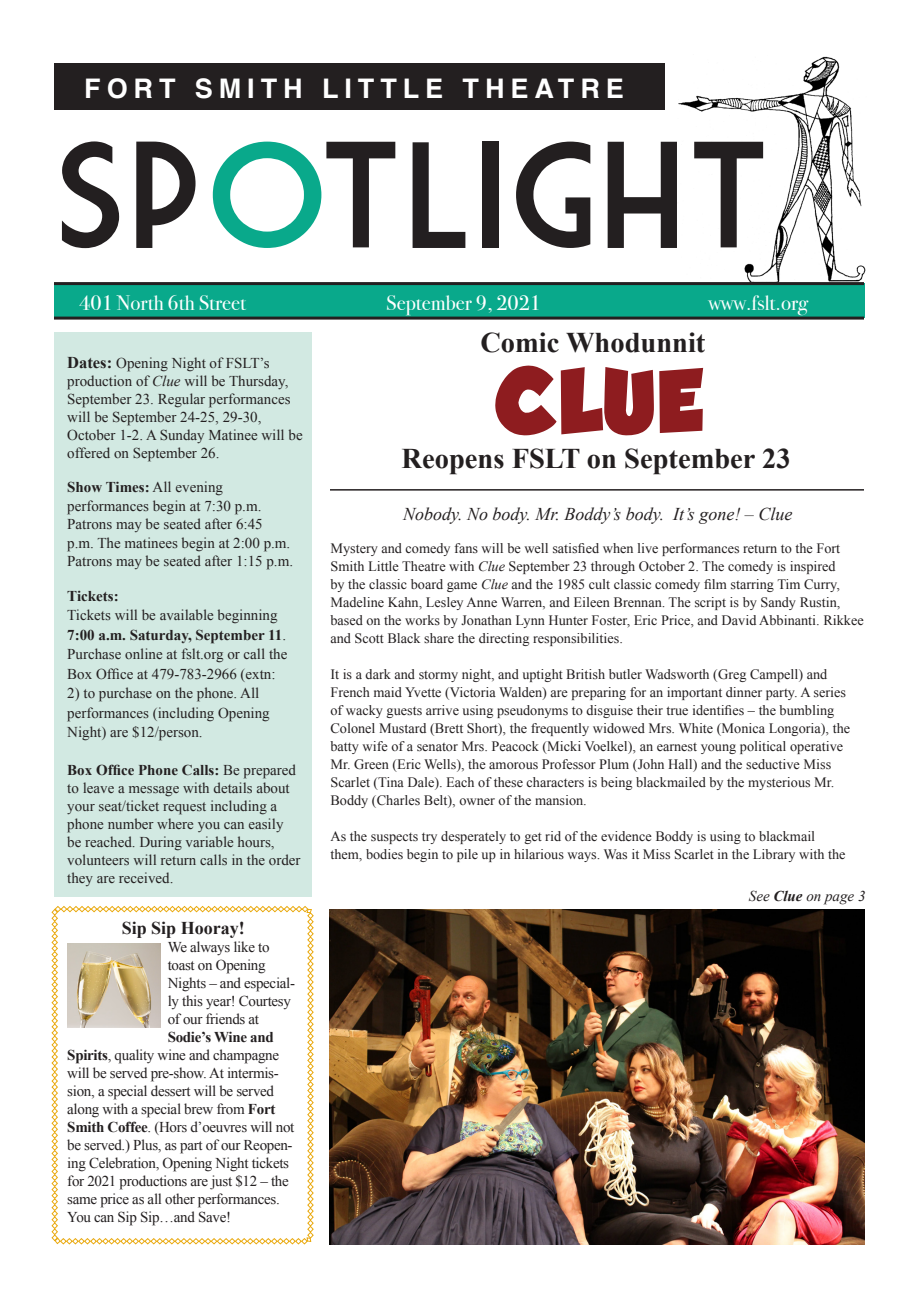
<style>
.page{position:relative;width:918px;height:1296px;background:#fff}
.page>*{position:absolute;margin:0;border:0;box-sizing:border-box;transform-origin:0 0}
.t1{font:147px "Market Deco";color:#231f20}
.t2{font:79.5px "GROBOLD";color:#8e1c1f}
.t3{font:700 28.5px "Times New Roman";color:#231f20}
.t4{font:700 27px "Helvetica";letter-spacing:.22em;color:#fff}
.t5{font:21px "Bodoni Svty Two ITCTT";color:#fff}
.t6{font:italic 18px "Times New Roman";color:#231f20}
.t7{font:700 18px "Times New Roman";color:#231f20}
.t8{font:15px/18px "Times New Roman";color:#231f20}
.t9{font:15px "Times New Roman";letter-spacing:-.02em;color:#231f20}
.t10{font:italic 15px "Times New Roman";color:#231f20}
.t11{font:700 15px "Times New Roman";letter-spacing:-.02em;color:#231f20}
.t12{font:14.25px/18px "Times New Roman";color:#231f20}
.s1{color:#09a98b}
.s2{font-weight:700;font-size:16.5px}
.s3{font-style:italic}
.s4{font-weight:700}
</style>
<div class="page">
<div style="left:54px;top:284px;width:810px;height:34px;background:#09a98b"></div>
<img style="left:678px;top:56px;width:188px;height:226px">
<div style="left:54px;top:332px;width:257px;height:564px;background:#d2e9e2"></div>
<div style="left:54px;top:63px;width:610px;height:47px;background:#231f20"></div>
<hr style="left:54px;top:282px;width:810px;height:3px;background:#231f20">
<hr style="left:54px;top:317px;width:810px;height:3px;background:#231f20">
<hr style="left:330px;top:489px;width:534px;height:2px;background:#231f20">
<img style="left:329px;top:909px;width:536px;height:336px">
<svg style="left:51px;top:906px;width:263px;height:339px"></svg>
<img style="left:67px;top:944px;width:93px;height:84px">
<p class="t4" style="left:84px;top:66px;width:541px">FORT SMITH LITTLE THEATRE</p>
<p class="t1" style="left:53px;top:114px;width:720px">Sp<span class="s1">o</span>tlight</p>
<p class="t5" style="left:79px;top:285px;width:168px">401 North 6th Street</p>
<p class="t5" style="left:386px;top:285px;width:156px">September 9, 2021</p>
<p class="t5" style="left:708px;top:285px;width:101px">www.fslt.org</p>
<p class="t8" style="left:67px;top:354px;width:237px"><span class="s2">Dates:</span> Opening Night of FSLT’s production of <span class="s3">Clue</span> will be Thursday,<br>September 23. Regular performances will be September 24-25, 29-30,<br>October 1-2. A Sunday Matinee will be offered on September 26.</p>
<p class="t8" style="left:67px;top:477px;width:227px;line-height:18.6px"><span class="s4">Show Times:</span> All evening performances begin at 7:30 p.m.<br>Patrons may be seated after 6:45 p.m. The matinees begin at 2:00 p.m.<br>Patrons may be seated after 1:15 p.m.</p>
<p class="t8" style="left:67px;top:586px;width:222px;line-height:19.5px"><span class="s4">Tickets:<br></span>Tickets will be available beginning<br><span class="s4">7:00 a.m. Saturday, September 11</span>.<br>Purchase online at fslt.org or call the<br>Box Office at 479-783-2966 (extn:</p>
<p class="t8" style="left:67px;top:683px;width:204px;line-height:19.5px">2) to purchase on the phone. All performances (including Opening<br>Night) are $12/person.</p>
<p class="t8" style="left:67px;top:761px;width:235px"><span class="s4">Box Office Phone Calls:</span> Be prepared to leave a message with details about your seat/ticket request including a phone number where you can easily be reached. During variable hours, volunteers will return calls in the order they are received.</p>
<p class="t7" style="left:122px;top:915px;width:125px">Sip Sip Hooray!</p>
<p class="t9" style="left:168px;top:937px;width:103px">We always like to</p>
<p class="t9" style="left:168px;top:955px;width:99px">toast on Opening</p>
<p class="t9" style="left:168px;top:973px;width:129px">Nights – and especial-</p>
<p class="t9" style="left:168px;top:991px;width:125px">ly this year! Courtesy</p>
<p class="t9" style="left:168px;top:1009px;width:93px">of our friends at</p>
<p class="t11" style="left:168px;top:1027px;width:108px">Sodie’s Wine and</p>
<p class="t9" style="left:67px;top:1045px;width:213px"><span class="s4">Spirits</span>, quality wine and champagne</p>
<p class="t9" style="left:67px;top:1063px;width:213px">will be served pre-show. At intermis-</p>
<p class="t9" style="left:67px;top:1081px;width:208px">sion, a special dessert will be served</p>
<p class="t9" style="left:67px;top:1099px;width:210px">along with a special brew from <span class="s4">Fort</span></p>
<p class="t9" style="left:67px;top:1117px;width:229px"><span class="s4">Smith Coffee</span>. (Hors d’oeuvres will not</p>
<p class="t9" style="left:67px;top:1135px;width:227px">be served.) Plus, as part of our Reopen-</p>
<p class="t9" style="left:67px;top:1153px;width:223px">ing Celebration, Opening Night tickets</p>
<p class="t9" style="left:67px;top:1171px;width:223px">for 2021 productions are just $12 – the</p>
<p class="t9" style="left:67px;top:1189px;width:214px">same price as all other performances.</p>
<p class="t9" style="left:67px;top:1207px;width:165px">You can Sip Sip…and Save!</p>
<p class="t3" style="left:480px;top:323px;width:227px">Comic Whodunnit</p>
<p class="t2" style="left:497px;top:354px;width:209px">CLUE</p>
<p class="t3" style="left:402px;top:438px;width:391px">Reopens FSLT on September 23</p>
<p class="t6" style="left:403px;top:501px;width:391px">Nobody. No body. Mr. Boddy’s body. It’s gone! – Clue</p>
<p class="t12" style="left:330px;top:539px;width:535px">Mystery and comedy fans will be well satisfied when live performances return to the Fort Smith Little Theatre with <span class="s3">Clue</span> September 23 through October 2. The comedy is inspired<br>by the classic board game <span class="s3">Clue</span> and the 1985 cult classic comedy film starring Tim Curry, Madeline Kahn, Lesley Anne Warren, and Eileen Brennan. The script is by Sandy Rustin, based on the works by Jonathan Lynn Hunter Foster, Eric Price, and David Abbinanti. Rikkee and Scott Black share the directing responsibilities.</p>
<p class="t12" style="left:330px;top:665px;width:521px">It is a dark and stormy night, and uptight British butler Wadsworth (Greg Campell) and French maid Yvette (Victoria Walden) are preparing for an important dinner party. A series of wacky guests arrive using pseudonyms to disguise their true identifies – the bumbling Colonel Mustard (Brett Short), the frequently widowed Mrs. White (Monica Longoria), the batty wife of a senator Mrs. Peacock (Micki Voelkel), an earnest young political operative Mr. Green (Eric Wells), the amorous Professor Plum (John Hall) and the seductive Miss Scarlet (Tina Dale). Each of these characters is being blackmailed by the mysterious Mr.<br>Boddy (Charles Belt), owner of the mansion.</p>
<p class="t12" style="left:330px;top:827px;width:517px">As the suspects try desperately to get rid of the evidence Boddy is using to blackmail them, bodies begin to pile up in hilarious ways. Was it Miss Scarlet in the Library with the</p>
<p class="t10" style="left:749px;top:885px;width:118px">See <span class="s4">Clue</span> on page 3</p>
</div>
